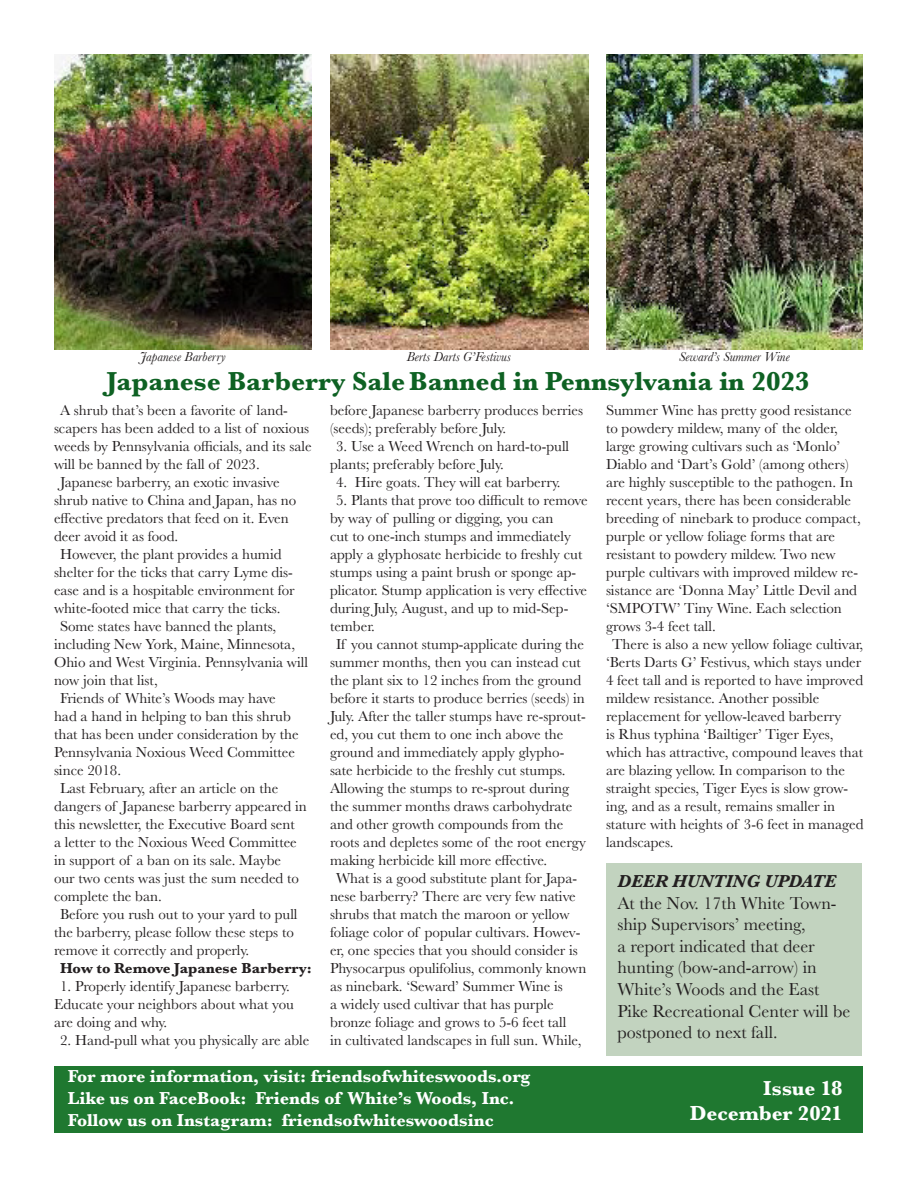
<style>
.page{position:relative;width:918px;height:1188px;background:#fff}
.page>*{position:absolute;margin:0;border:0;box-sizing:border-box;transform-origin:0 0}
.t1{font:700 27px "Baskerville";color:#0e6123}
.t2{font:700 21px "Baskerville";color:#fff}
.t3{font:18px/21.6px "Baskerville";color:#231f20}
.t4{font:700 18px "Baskerville";color:#fff}
.t5{font:italic 700 18px "Baskerville";color:#231f20}
.t6{font:15px/18px "Baskerville";color:#231f20}
.t7{font:700 15px "Baskerville";color:#231f20}
.t8{font:italic 13.5px "Baskerville";color:#231f20}
</style>
<div class="page">
<div style="left:54px;top:1066px;width:809px;height:67px;background:#1f7830"></div>
<img style="left:54px;top:54px;width:258px;height:295px">
<img style="left:330px;top:54px;width:258px;height:295px">
<img style="left:606px;top:54px;width:257px;height:295px">
<div style="left:607px;top:863px;width:255px;height:193px;background:#c2d3bf"></div>
<p class="t8" style="left:140px;top:348px;width:87px">Japanese Barberry</p>
<p class="t8" style="left:407px;top:348px;width:106px">Berts Darts G’Festivus</p>
<p class="t8" style="left:679px;top:348px;width:112px">Seward’s Summer Wine</p>
<p class="t1" style="left:107px;top:363px;width:705px">Japanese Barberry SaleBanned in Pennsylvania in 2023</p>
<p class="t6" style="left:54px;top:402px;width:259px;text-indent:6px">A shrub that’s been a favorite of land&shy;scapers has been added to a list of noxious weeds by Pennsylvania officials, and its sale will be banned by the fall of 2023.</p>
<p class="t6" style="left:54px;top:474px;width:244px;text-indent:6px">Japanese barberry, an exotic invasive shrub native to China and Japan, has no effective predators that feed on it. Even deer avoid it as food.</p>
<p class="t6" style="left:54px;top:546px;width:242px;text-indent:6px">However, the plant provides a humid shelter for the ticks that carry Lyme dis&shy;ease and is a hospitable environment for white-footed mice that carry the ticks.</p>
<p class="t6" style="left:54px;top:618px;width:256px;text-indent:6px">Some states have banned the plants, including New York, Maine, Minnesota, Ohio and West Virginia. Pennsylvania will now join that list,</p>
<p class="t6" style="left:54px;top:690px;width:246px;text-indent:6px">Friends of White’s Woods may have had a hand in helping to ban this shrub that has been under consideration by the<br>Pennsylvania Noxious Weed Committee since 2018.</p>
<p class="t6" style="left:54px;top:780px;width:254px;text-indent:6px">Last February, after an article on the dangers of Japanese barberry appeared in this newsletter, the Executive Board sent<br>a letter to the Noxious Weed Committee in support of a ban on its sale. Maybe<br>our two cents was just the sum needed to complete the ban.</p>
<p class="t6" style="left:54px;top:906px;width:245px;text-indent:6px">Before you rush out to your yard to pull the barberry, please follow these steps to remove it correctly and properly.</p>
<p class="t7" style="left:60px;top:958px;width:253px">How to Remove Japanese Barberry:</p>
<p class="t6" style="left:54px;top:978px;width:241px;text-indent:6px">1. Properly identify Japanese barberry.<br>Educate your neighbors about what you are doing and why.</p>
<p class="t6" style="left:60px;top:1032px;width:251px">2. Hand-pull what you physically are able</p>
<p class="t6" style="left:606px;top:402px;width:256px">Summer Wine has pretty good resistance to powdery mildew, many of the older, large growing cultivars such as ‘Monlo’ Diablo and ‘Dart’s Gold’ (among others) are highly susceptible to the pathogen. In recent years, there has been considerable breeding of ninebark to produce compact, purple or yellow foliage forms that are resistant to powdery mildew. Two new purple cultivars with improved mildew re&shy;sistance are ‘Donna May’ Little Devil and ‘SMPOTW’ Tiny Wine. Each selection grows 3-4 feet tall.</p>
<p class="t6" style="left:606px;top:636px;width:259px;text-indent:6px">There is also a new yellow foliage cultivar, ‘Berts Darts G’ Festivus, which stays under 4 feet tall and is reported to have improved mildew resistance. Another possible replacement for yellow-leaved barberry<br>is Rhus typhina ‘Bailtiger’ Tiger Eyes, which has attractive, compound leaves that are blazing yellow. In comparison to the straight species, Tiger Eyes is slow grow&shy;ing, and as a result, remains smaller in stature with heights of 3-6 feet in managed landscapes.</p>
<p class="t6" style="left:330px;top:402px;width:255px">before Japanese barberry produces berries (seeds); preferably before July.</p>
<p class="t6" style="left:330px;top:438px;width:241px;text-indent:6px">3. Use a Weed Wrench on hard-to-pull plants; preferably before July.</p>
<p class="t6" style="left:336px;top:474px;width:226px">4. Hire goats. They will eat barberry.</p>
<p class="t6" style="left:330px;top:492px;width:259px;text-indent:6px">5. Plants that prove too difficult to remove by way of pulling or digging, you can<br>cut to one-inch stumps and immediately apply a glyphosate herbicide to freshly cut stumps using a paint brush or sponge ap&shy;plicator. Stump application is very effective during July, August, and up to mid-Sep&shy;tember.</p>
<p class="t6" style="left:330px;top:636px;width:257px;text-indent:6px">If you cannot stump-applicate during the summer months, then you can instead cut the plant six to 12 inches from the ground before it starts to produce berries (seeds) in July. After the taller stumps have re-sprout&shy;ed, you cut them to one inch above the ground and immediately apply glypho&shy;sate herbicide to the freshly cut stumps.<br>Allowing the stumps to re-sprout during the summer months draws carbohydrate and other growth compounds from the roots and depletes some of the root energy making herbicide kill more effective.</p>
<p class="t6" style="left:330px;top:870px;width:258px;text-indent:6px">What is a good substitute plant for Japa&shy;nese barberry? There are very few native shrubs that match the maroon or yellow foliage color of popular cultivars. Howev&shy;er, one species that you should consider is Physocarpus opulifolius, commonly known as ninebark. ‘Seward’ Summer Wine is<br>a widely used cultivar that has purple bronze foliage and grows to 5-6 feet tall<br>in cultivated landscapes in full sun. While,</p>
<p class="t5" style="left:617px;top:869px;width:221px">DEER HUNTING UPDATE</p>
<p class="t3" style="left:617px;top:892px;width:234px">At the Nov. 17th White Town&shy;ship Supervisors’ meeting,<br>a report indicated that deer hunting (bow-and-arrow) in<br>White’s Woods and the East<br>Pike Recreational Center will be postponed to next fall.</p>
<p class="t4" style="left:68px;top:1064px;width:464px">For more information, visit: friendsofwhiteswoods.org</p>
<p class="t4" style="left:68px;top:1086px;width:448px">Like us on FaceBook: Friends of White’s Woods, Inc.</p>
<p class="t4" style="left:68px;top:1107px;width:427px">Follow us on Instagram: friendsofwhiteswoodsinc</p>
<p class="t2" style="left:763px;top:1074px;width:81px">Issue 18</p>
<p class="t2" style="left:690px;top:1099px;width:154px">December 2021</p>
</div>
